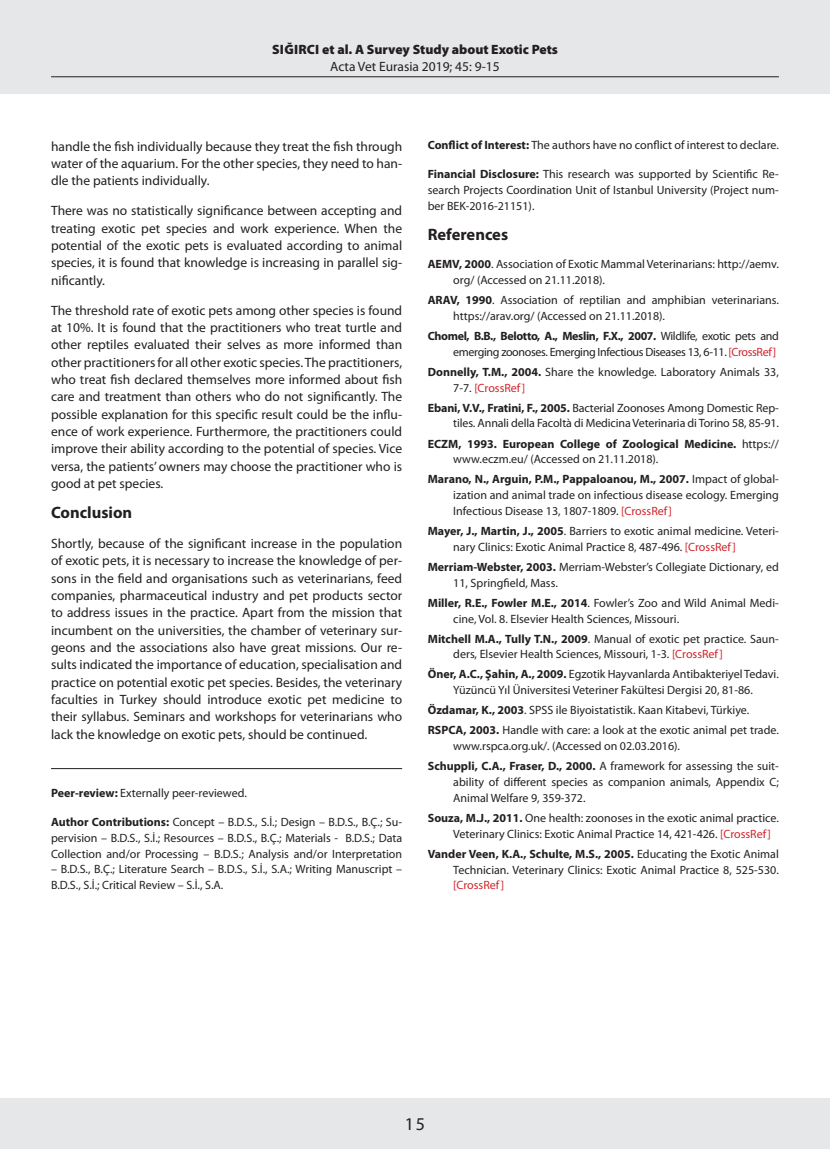
<style>
.page{position:relative;width:830px;height:1149px;background:#fff}
.page>*{position:absolute;margin:0;border:0;box-sizing:border-box;transform-origin:0 0}
.t1{font:18px "Myriad Pro";color:#231f20}
.t2{font:700 16.5px "Myriad Pro";color:#231f20}
.t3{font:13.5px/17.2px "Myriad Pro";color:#231f20;text-align:justify}
.t4{font:900 13.5px "Myriad Pro";color:#231f20}
.t5{font:12px/15.8px "Myriad Pro";color:#231f20}
.t6{font:12px/15.8px "Myriad Pro";letter-spacing:-.03em;color:#231f20;text-align:right}
.t7{font:700 12px/15.8px "Myriad Pro";color:#231f20}
.s1{font-weight:700}
.s2{color:#d1232a}
.s3{font-weight:400}
</style>
<div class="page">
<div style="left:0;top:1097px;width:829px;height:51px;background:#e6e7e9"></div>
<div style="left:0;top:0;width:829px;height:94px;background:#e6e7e9"></div>
<hr style="left:51px;top:768px;width:351px;height:1px;background:#231f20">
<hr style="left:51px;top:76px;width:727px;height:1px;background:#231f20">
<p class="t4" style="left:272px;top:41px;width:287px">SIĞIRCI et al. A Survey Study about Exotic Pets</p>
<p class="t3" style="left:330px;top:57px;width:171px">Acta Vet Eurasia 2019; 45: 9-15</p>
<p class="t3" style="left:51px;top:137px;width:352px">handle the fish individually because they treat the fish through water of the aquarium. For the other species, they need to han&shy;dle the patients individually.</p>
<p class="t3" style="left:51px;top:202px;width:352px">There was no statistically significance between accepting and treating exotic pet species and work experience. When the potential of the exotic pets is evaluated according to animal species, it is found that knowledge is increasing in parallel sig&shy;nificantly.</p>
<p class="t3" style="left:51px;top:301px;width:352px">The threshold rate of exotic pets among other species is found at 10%. It is found that the practitioners who treat turtle and other reptiles evaluated their selves as more informed than other practitioners for all other exotic species. The practitioners, who treat fish declared themselves more informed about fish care and treatment than others who do not significantly. The possible explanation for this specific result could be the influ&shy;ence of work experience. Furthermore, the practitioners could improve their ability according to the potential of species. Vice versa, the patients’ owners may choose the practitioner who is good at pet species.</p>
<p class="t2" style="left:51px;top:501px;width:83px">Conclusion</p>
<p class="t3" style="left:51px;top:534px;width:352px">Shortly, because of the significant increase in the population of exotic pets, it is necessary to increase the knowledge of per&shy;sons in the field and organisations such as veterinarians, feed companies, pharmaceutical industry and pet products sector to address issues in the practice. Apart from the mission that incumbent on the universities, the chamber of veterinary sur&shy;geons and the associations also have great missions. Our re&shy;sults indicated the importance of education, specialisation and practice on potential exotic pet species. Besides, the veterinary faculties in Turkey should introduce exotic pet medicine to their syllabus. Seminars and workshops for veterinarians who lack the knowledge on exotic pets, should be continued.</p>
<p class="t5" style="left:51px;top:785px;width:197px"><span class="s1">Peer-review:</span> Externally peer-reviewed.</p>
<p class="t5" style="left:51px;top:813px;width:352px;text-align:justify"><span class="s1">Author Contributions:</span> Concept – B.D.S., S.İ.; Design – B.D.S., B.Ç.; Su&shy;pervision – B.D.S., S.İ.; Resources – B.D.S., B.Ç.; Materials - B.D.S.; Data Collection and/or Processing – B.D.S.; Analysis and/or Interpretation</p>
<p class="t5" style="left:51px;top:861px;width:352px">– B.D.S., B.Ç.; Literature Search – B.D.S., S.İ., S.A.; Writing Manuscript –<br>B.D.S., S.İ.; Critical Review – S.İ., S.A.</p>
<p class="t5" style="left:427px;top:137px;width:352px"><span class="s1">Conflict of Interest:</span> The authors have no conflict of interest to declare.</p>
<p class="t5" style="left:427px;top:166px;width:352px;text-align:justify"><span class="s1">Financial Disclosure:</span> This research was supported by Scientific Re&shy;search Projects Coordination Unit of Istanbul University (Project num&shy;ber BEK-2016-21151).</p>
<p class="t2" style="left:427px;top:223px;width:82px">References</p>
<p class="t5" style="left:453px;top:256px;width:327px;text-indent:-26px"><span class="s1">AEMV, 2000</span>. Association of Exotic Mammal Veterinarians: http://aemv. org/ (Accessed on 21.11.2018).</p>
<p class="t5" style="left:453px;top:292px;width:327px;text-indent:-26px"><span class="s1">ARAV, 1990</span>. Association of reptilian and amphibian veterinarians. https://arav.org/ (Accessed on 21.11.2018).</p>
<p class="t6" style="left:427px;top:328px;width:352px"><span class="s1">Chomel, B.B., Belotto, A., Meslin, F.X., 2007.</span> Wildlife, exotic pets and emerging zoonoses. Emerging Infectious Diseases 13, 6-11. <span class="s2">[CrossRef]</span></p>
<p class="t5" style="left:453px;top:363px;width:327px;text-indent:-26px"><span class="s1">Donnelly, T.M., 2004.</span> Share the knowledge. Laboratory Animals 33,<br>7-7. <span class="s2">[CrossRef]</span></p>
<p class="t5" style="left:427px;top:399px;width:352px;text-align:right"><span class="s1">Ebani, V.V., Fratini, F., 2005.</span> Bacterial Zoonoses Among Domestic Rep&shy;tiles. Annali della Facoltà di Medicina Veterinaria di Torino 58, 85-91.</p>
<p class="t7" style="left:453px;top:435px;width:327px;text-indent:-26px">ECZM, 1993. European College of Zoological Medicine. <span class="s3">https:// www.eczm.eu/ (Accessed on 21.11.2018).</span></p>
<p class="t5" style="left:453px;top:471px;width:327px;text-align:justify;text-indent:-26px"><span class="s1">Marano, N., Arguin, P.M., Pappaloanou, M., 2007.</span> Impact of global&shy;ization and animal trade on infectious disease ecology. Emerging Infectious Disease 13, 1807-1809. <span class="s2">[CrossRef]</span></p>
<p class="t5" style="left:453px;top:522px;width:327px;text-indent:-26px"><span class="s1">Mayer, J., Martin, J., 2005</span>. Barriers to exotic animal medicine. Veteri&shy;nary Clinics: Exotic Animal Practice 8, 487-496. <span class="s2">[CrossRef]</span></p>
<p class="t5" style="left:453px;top:558px;width:327px;text-indent:-26px"><span class="s1">Merriam-Webster, 2003.</span> Merriam-Webster’s Collegiate Dictionary, ed<br>11, Springfield, Mass.</p>
<p class="t5" style="left:453px;top:594px;width:327px;text-indent:-26px"><span class="s1">Miller, R.E., Fowler M.E., 2014</span>. Fowler’s Zoo and Wild Animal Medi&shy;cine, Vol. 8. Elsevier Health Sciences, Missouri.</p>
<p class="t5" style="left:453px;top:630px;width:327px;text-indent:-26px"><span class="s1">Mitchell M.A., Tully T.N., 2009</span>. Manual of exotic pet practice. Saun&shy;ders, Elsevier Health Sciences, Missouri, 1-3. <span class="s2">[CrossRef]</span></p>
<p class="t5" style="left:427px;top:666px;width:352px;text-align:center"><span class="s1">Öner, A.C., Şahin, A., 2009.</span> Egzotik Hayvanlarda Antibakteriyel Tedavi.<br>Yüzüncü Yıl Üniversitesi Veteriner Fakültesi Dergisi 20, 81-86.</p>
<p class="t5" style="left:427px;top:702px;width:323px"><span class="s1">Özdamar, K., 2003</span>. SPSS ile Biyoistatistik. Kaan Kitabevi, Türkiye.</p>
<p class="t5" style="left:453px;top:722px;width:327px;text-indent:-26px"><span class="s1">RSPCA, 2003.</span> Handle with care: a look at the exotic animal pet trade. www.rspca.org.uk/. (Accessed on 02.03.2016).</p>
<p class="t5" style="left:453px;top:757px;width:327px;text-align:justify;text-indent:-26px"><span class="s1">Schuppli, C.A., Fraser, D., 2000.</span> A framework for assessing the suit&shy;ability of different species as companion animals, Appendix C; Animal Welfare 9, 359-372.</p>
<p class="t5" style="left:453px;top:809px;width:327px;text-indent:-26px"><span class="s1">Souza, M.J., 2011.</span> One health: zoonoses in the exotic animal practice.<br>Veterinary Clinics: Exotic Animal Practice 14, 421-426. <span class="s2">[CrossRef]</span></p>
<p class="t5" style="left:453px;top:845px;width:327px;text-align:justify;text-indent:-26px"><span class="s1">Vander Veen, K.A., Schulte, M.S., 2005.</span> Educating the Exotic Animal Technician. Veterinary Clinics: Exotic Animal Practice 8, 525-530. <span class="s2">[CrossRef]</span></p>
<h1 class="t1" style="left:404px;top:1112px;width:22px">15</h1>
</div>
